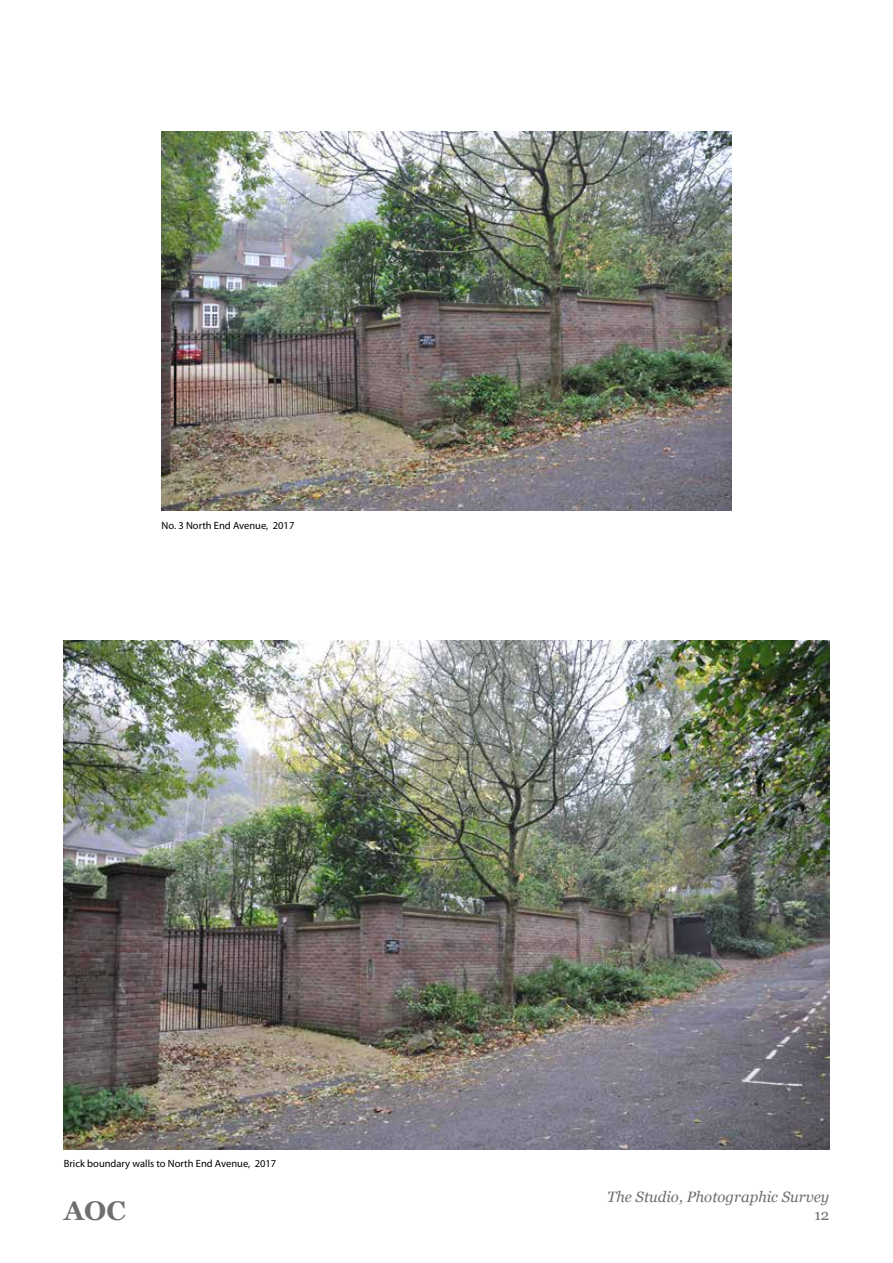
<style>
.page{position:relative;width:893px;height:1263px;background:#fff}
.page>*{position:absolute;margin:0;border:0;box-sizing:border-box;transform-origin:0 0}
.t1{font:700 27px "Georgia";color:#706f6f}
.t2{font:italic 15px "Georgia";color:#706f6f}
.t3{font:15px "Georgia";color:#706f6f}
.t4{font:10.5px "Myriad Pro";color:#000}
</style>
<div class="page">
<img style="left:162px;top:132px;width:569px;height:378px">
<img style="left:64px;top:641px;width:765px;height:508px">
<p class="t4" style="left:162px;top:519px;width:134px">No. 3 North End Avenue, 2017</p>
<p class="t4" style="left:64px;top:1158px;width:214px">Brick boundary walls to North End Avenue, 2017</p>
<h1 class="t1" style="left:64px;top:1191px;width:63px">AOC</h1>
<h2 class="t2" style="left:607px;top:1186px;width:223px">The Studio, Photographic Survey</h2>
<h2 class="t3" style="left:814px;top:1204px;width:16px">12</h2>
</div>
